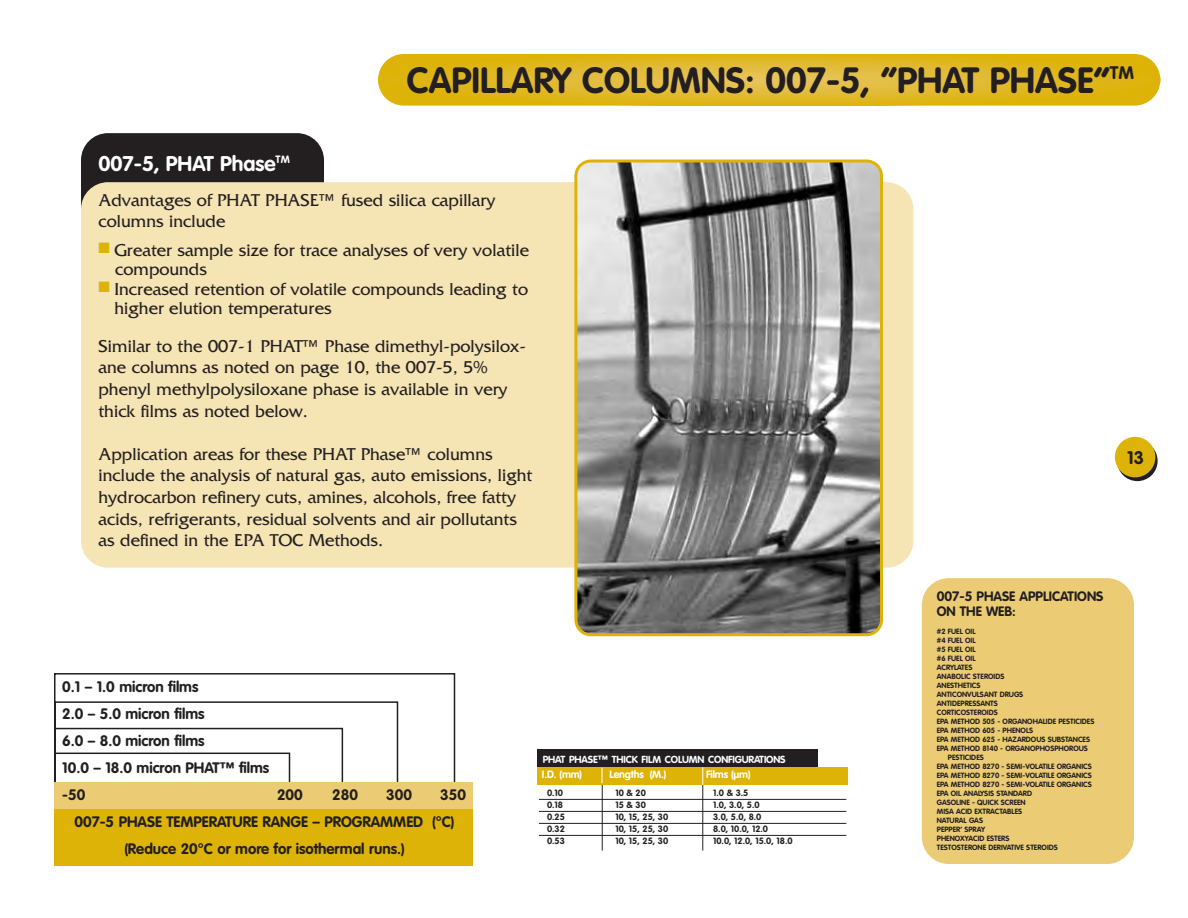
<style>
.page{position:relative;width:1188px;height:918px;background:#fff}
.page>*{position:absolute;margin:0;border:0;box-sizing:border-box;transform-origin:0 0}
.t1{font:700 36px "VAG Rounded";color:#231f20}
.t2{font:700 21px "VAG Rounded";color:#fff}
.t3{font:18px/21.6px "Friz Quadrata";color:#231f20}
.t4{font:700 18px "VAG Rounded";color:#231f20}
.t5{font:700 15px/27px "VAG Rounded";color:#231f20}
.t6{font:700 13.5px/15px "VAG Rounded";color:#231f20}
.t7{font:700 10.5px "VAG Rounded";letter-spacing:-.01em;color:#fff}
.t8{font:700 10.2px "VAG Rounded";letter-spacing:-.015em;color:#fff}
.t9{font:700 9px "VAG Rounded";color:#231f20}
.t10{font:700 7.5px "VAG Rounded";color:#231f20}
.s1{color:#deb308}
.s2{font-size:10.5px}
</style>
<div class="page">
<div style="left:81px;top:133px;width:243px;height:100px;background:#231f20;border-radius:27px"></div>
<div style="left:81px;top:182px;width:832px;height:386px;background:#f5e4b4;border-radius:27px"></div>
<svg style="left:1117px;top:441px;width:41px;height:40px"></svg>
<div style="left:1115px;top:437px;width:40px;height:40px;background:#deb308;border-radius:50%"></div>
<svg style="left:378px;top:54px;width:782px;height:52px;background:#e0b927"></svg>
<hr style="left:703px;top:777px;width:1px;height:73px;background:#231f20">
<div style="left:537px;top:749px;width:280px;height:18px;background:#231f20"></div>
<hr style="left:602px;top:777px;width:1px;height:73px;background:#231f20">
<div style="left:537px;top:767px;width:311px;height:18px;background:#deb308"></div>
<svg style="left:602px;top:768px;width:1px;height:15px"></svg>
<svg style="left:703px;top:767px;width:1px;height:18px"></svg>
<svg style="left:574px;top:160px;width:309px;height:476px;background:#8e8d88"></svg>
<hr style="left:539px;top:799px;width:307px;height:1px;background:#231f20">
<hr style="left:539px;top:811px;width:307px;height:1px;background:#231f20">
<hr style="left:539px;top:823px;width:307px;height:1px;background:#231f20">
<hr style="left:539px;top:835px;width:307px;height:1px;background:#231f20">
<svg style="left:54px;top:673px;width:402px;height:109px"></svg>
<div style="left:54px;top:782px;width:418px;height:28px;background:#ebcc75"></div>
<div style="left:54px;top:809px;width:418px;height:57px;background:#deb308"></div>
<div style="left:922px;top:578px;width:212px;height:286px;background:#ebcc75;border-radius:27px"></div>
<h1 class="t1" style="left:407px;top:66px;width:729px">CAPILLARY COLUMNS: 007-5, “PHAT PHASE”<sup>TM</sup></h1>
<p class="t2" style="left:99px;top:155px;width:193px">007-5, PHAT Phase<sup>TM</sup></p>
<p class="t3" style="left:99px;top:191px;width:398px">Advantages of PHAT PHASE™ fused silica capillary columns include</p>
<p class="t3" style="left:115px;top:242px;width:415px;line-height:19.5px;text-indent:-17px"><span class="s1">■</span> Greater sample size for trace analyses of very volatile compounds</p>
<p class="t3" style="left:114px;top:281px;width:415px;line-height:19.5px;text-indent:-16px"><span class="s1">■</span> Increased retention of volatile compounds leading to higher elution temperatures</p>
<p class="t3" style="left:99px;top:337px;width:429px">Similar to the 007-1 PHAT™ Phase dimethyl-polysilox&shy;ane columns as noted on page 10, the 007-5, 5% phenyl methylpolysiloxane phase is available in very thick films as noted below.</p>
<p class="t3" style="left:99px;top:445px;width:435px">Application areas for these PHAT Phase™ columns include the analysis of natural gas, auto emissions, light hydrocarbon refinery cuts, amines, alcohols, free fatty acids, refrigerants, residual solvents and air pollutants as defined in the EPA TOC Methods.</p>
<p class="t5" style="left:62px;top:674px;width:209px">0.1 – 1.0 micron films<br>2.0 – 5.0 micron films<br>6.0 – 8.0 micron films<br>10.0 – 18.0 micron PHAT™ films -50</p>
<p class="t5" style="left:277px;top:782px;width:27px">200</p>
<p class="t5" style="left:332px;top:782px;width:27px">280</p>
<p class="t5" style="left:386px;top:782px;width:27px">300</p>
<p class="t5" style="left:440px;top:782px;width:27px">350</p>
<p class="t5" style="left:75px;top:809px;width:382px">007-5 PHASE TEMPERATURE RANGE – PROGRAMMED (°C)</p>
<p class="t5" style="left:124px;top:836px;width:282px">(Reduce 20°C or more for isothermal runs.)</p>
<p class="t8" style="left:543px;top:755px;width:244px">PHAT PHASE<span class="s2">™</span> THICK FILM COLUMN CONFIGURATIONS</p>
<p class="t7" style="left:542px;top:770px;width:42px">I.D. (mm)</p>
<p class="t7" style="left:609px;top:770px;width:59px">Lengths (M.)</p>
<p class="t7" style="left:706px;top:770px;width:46px">Films (µm)</p>
<p class="t9" style="left:547px;top:789px;width:18px">0.10</p>
<p class="t9" style="left:615px;top:789px;width:32px">10 &amp; 20</p>
<p class="t9" style="left:713px;top:789px;width:37px">1.0 &amp; 3.5</p>
<p class="t9" style="left:547px;top:801px;width:18px">0.18</p>
<p class="t9" style="left:615px;top:801px;width:32px">15 &amp; 30</p>
<p class="t9" style="left:713px;top:801px;width:48px">1.0, 3.0, 5.0</p>
<p class="t9" style="left:547px;top:813px;width:19px">0.25</p>
<p class="t9" style="left:615px;top:813px;width:54px">10, 15, 25, 30</p>
<p class="t9" style="left:713px;top:813px;width:50px">3.0, 5.0, 8.0</p>
<p class="t9" style="left:547px;top:825px;width:19px">0.32</p>
<p class="t9" style="left:615px;top:825px;width:54px">10, 15, 25, 30</p>
<p class="t9" style="left:713px;top:825px;width:57px">8.0, 10.0, 12.0</p>
<p class="t9" style="left:547px;top:837px;width:19px">0.53</p>
<p class="t9" style="left:615px;top:837px;width:54px">10, 15, 25, 30</p>
<p class="t9" style="left:713px;top:837px;width:81px">10.0, 12.0, 15.0, 18.0</p>
<p class="t4" style="left:1127px;top:450px;width:18px">13</p>
<p class="t6" style="left:937px;top:589px;width:168px">007-5 PHASE APPLICATIONS<br>ON THE WEB:</p>
<p class="t10" style="left:937px;top:628px;width:40px">#2 FUEL OIL</p>
<p class="t10" style="left:937px;top:637px;width:40px">#4 FUEL OIL</p>
<p class="t10" style="left:937px;top:646px;width:40px">#5 FUEL OIL</p>
<p class="t10" style="left:937px;top:655px;width:40px">#6 FUEL OIL</p>
<p class="t10" style="left:937px;top:664px;width:37px">ACRYLATES</p>
<p class="t10" style="left:937px;top:673px;width:69px">ANABOLIC STEROIDS</p>
<p class="t10" style="left:937px;top:682px;width:45px">ANESTHETICS</p>
<p class="t10" style="left:937px;top:691px;width:88px">ANTICONVULSANT DRUGS</p>
<p class="t10" style="left:937px;top:700px;width:63px">ANTIDEPRESSANTS</p>
<p class="t10" style="left:937px;top:709px;width:62px">CORTICOSTEROIDS</p>
<p class="t10" style="left:937px;top:718px;width:159px">EPA METHOD 505 - ORGANOHALIDE PESTICIDES</p>
<p class="t10" style="left:937px;top:727px;width:98px">EPA METHOD 605 - PHENOLS</p>
<p class="t10" style="left:937px;top:736px;width:155px">EPA METHOD 625 - HAZARDOUS SUBSTANCES</p>
<p class="t10" style="left:937px;top:745px;width:153px">EPA METHOD 8140 - ORGANOPHOSPHOROUS</p>
<p class="t10" style="left:948px;top:754px;width:37px">PESTICIDES</p>
<p class="t10" style="left:937px;top:763px;width:157px">EPA METHOD 8270 - SEMI-VOLATILE ORGANICS</p>
<p class="t10" style="left:937px;top:772px;width:157px">EPA METHOD 8270 - SEMI-VOLATILE ORGANICS</p>
<p class="t10" style="left:937px;top:781px;width:157px">EPA METHOD 8270 - SEMI-VOLATILE ORGANICS</p>
<p class="t10" style="left:937px;top:790px;width:97px">EPA OIL ANALYSIS STANDARD</p>
<p class="t10" style="left:937px;top:799px;width:90px">GASOLINE - QUICK SCREEN</p>
<p class="t10" style="left:937px;top:808px;width:87px">MISA ACID EXTRACTABLES</p>
<p class="t10" style="left:937px;top:817px;width:48px">NATURAL GAS</p>
<p class="t10" style="left:937px;top:826px;width:50px">PEPPER’ SPRAY</p>
<p class="t10" style="left:937px;top:835px;width:74px">PHENOXYACID ESTERS</p>
<p class="t10" style="left:937px;top:844px;width:123px">TESTOSTERONE DERIVATIVE STEROIDS</p>
</div>
